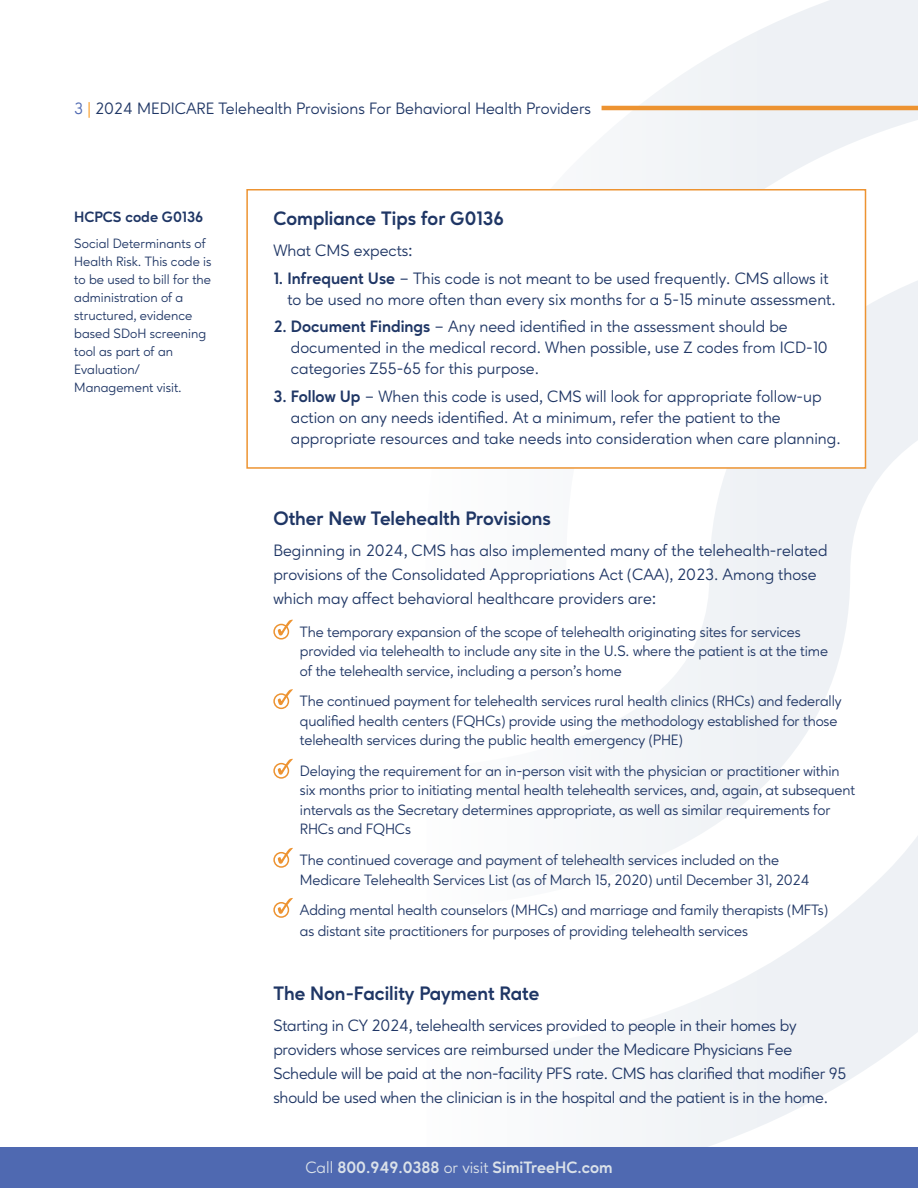
<style>
.page{position:relative;width:918px;height:1188px;background:#fff}
.page>*{position:absolute;margin:0;border:0;box-sizing:border-box;transform-origin:0 0}
.t1{font:700 19.5px "Ageo";color:#1f3665}
.t2{font:16.5px/21px "Ageo";color:#1f3665}
.t3{font:700 16.5px "Ageo";color:#dae1e9}
.t4{font:15px/19.5px "Ageo";letter-spacing:-.01em;color:#1f3665}
.t5{font:700 15px "Ageo";color:#1f3665}
.t6{font:13.5px/18px "Ageo";color:#1f3665}
.s1{color:#506ab2}
.s2{color:#f99c24}
.s3{font-weight:700}
.s4{font-weight:400}
</style>
<div class="page">
<svg style="left:427px;top:908px;width:491px;height:240px"></svg>
<svg style="left:601px;top:0;width:317px;height:234px;fill:#f1f3f6"></svg>
<svg style="left:620px;top:234px;width:298px;height:674px"></svg>
<hr style="left:602px;top:106px;width:316px;height:4px;background:#ed9331">
<div style="left:246px;top:189px;width:620px;height:280px;background:#fff;border:2px solid #ed9331"></div>
<div style="left:273px;top:624px;width:16px;height:16px;border:2px solid #ed9331;border-radius:50%"></div>
<svg style="left:278px;top:620px;width:15px;height:16px"></svg>
<div style="left:273px;top:693px;width:16px;height:16px;border:2px solid #ed9331;border-radius:50%"></div>
<svg style="left:278px;top:689px;width:15px;height:16px"></svg>
<div style="left:273px;top:763px;width:16px;height:16px;border:2px solid #ed9331;border-radius:50%"></div>
<svg style="left:278px;top:759px;width:15px;height:16px"></svg>
<div style="left:273px;top:852px;width:16px;height:16px;border:2px solid #ed9331;border-radius:50%"></div>
<svg style="left:278px;top:848px;width:15px;height:16px"></svg>
<div style="left:273px;top:902px;width:16px;height:16px;border:2px solid #ed9331;border-radius:50%"></div>
<svg style="left:278px;top:898px;width:15px;height:16px"></svg>
<div style="left:0;top:1148px;width:918px;height:40px;background:#4f69b1"></div>
<p class="t2" style="left:74px;top:98px;width:518px"><span class="s1">3</span> <span class="s2">|</span> 2024 MEDICARE Telehealth Provisions For Behavioral Health Providers</p>
<p class="t5" style="left:74px;top:208px;width:131px">HCPCS code G0136</p>
<p class="t6" style="left:74px;top:235px;width:139px">Social Determinants of<br>Health Risk. This code is to be used to bill for the administration of a structured, evidence based SDoH screening tool as part of an<br>Evaluation/<br>Management visit.</p>
<p class="t1" style="left:273px;top:207px;width:232px">Compliance Tips for G0136</p>
<p class="t2" style="left:273px;top:240px;width:140px">What CMS expects:</p>
<p class="t2" style="left:287px;top:267px;width:550px;text-indent:-14px"><span class="s3">1. Infrequent Use</span> – This code is not meant to be used frequently. CMS allows it to be used no more often than every six months for a 5-15 minute assessment.</p>
<p class="t2" style="left:291px;top:316px;width:538px;text-indent:-18px"><span class="s3">2. Document Findings</span> – Any need identified in the assessment should be documented in the medical record. When possible, use Z codes from ICD-10 categories Z55-65 for this purpose.</p>
<p class="t2" style="left:291px;top:386px;width:551px;text-indent:-17px"><span class="s3">3. Follow Up</span> – When this code is used, CMS will look for appropriate follow-up action on any needs identified. At a minimum, refer the patient to the appropriate resources and take needs into consideration when care planning.</p>
<p class="t1" style="left:273px;top:507px;width:279px">Other New Telehealth Provisions</p>
<p class="t2" style="left:273px;top:538px;width:556px;line-height:24px">Beginning in 2024, CMS has also implemented many of the telehealth-related provisions of the Consolidated Appropriations Act (CAA), 2023. Among those which may affect behavioral healthcare providers are:</p>
<p class="t4" style="left:300px;top:622px;width:530px">The temporary expansion of the scope of telehealth originating sites for services provided via telehealth to include any site in the U.S. where the patient is at the time of the telehealth service, including a person’s home</p>
<p class="t4" style="left:300px;top:692px;width:543px">The continued payment for telehealth services rural health clinics (RHCs) and federally qualified health centers (FQHCs) provide using the methodology established for those telehealth services during the public health emergency (PHE)</p>
<p class="t4" style="left:300px;top:761px;width:557px">Delaying the requirement for an in-person visit with the physician or practitioner within six months prior to initiating mental health telehealth services, and, again, at subsequent intervals as the Secretary determines appropriate, as well as similar requirements for RHCs and FQHCs</p>
<p class="t4" style="left:300px;top:850px;width:511px">The continued coverage and payment of telehealth services included on the<br>Medicare Telehealth Services List (as of March 15, 2020) until December 31, 2024</p>
<p class="t4" style="left:300px;top:900px;width:530px;line-height:21px">Adding mental health counselors (MHCs) and marriage and family therapists (MFTs) as distant site practitioners for purposes of providing telehealth services</p>
<p class="t1" style="left:273px;top:982px;width:267px">The Non-Facility Payment Rate</p>
<p class="t2" style="left:273px;top:1014px;width:575px;line-height:24px">Starting in CY 2024, telehealth services provided to people in their homes by providers whose services are reimbursed under the Medicare Physicians Fee Schedule will be paid at the non-facility PFS rate. CMS has clarified that modifier 95 should be used when the clinician is in the hospital and the patient is in the home.</p>
<p class="t3" style="left:305px;top:1158px;width:309px"><span class="s4">Call</span> 800.949.0388 <span class="s4">or visit</span> SimiTreeHC.com</p>
</div>
